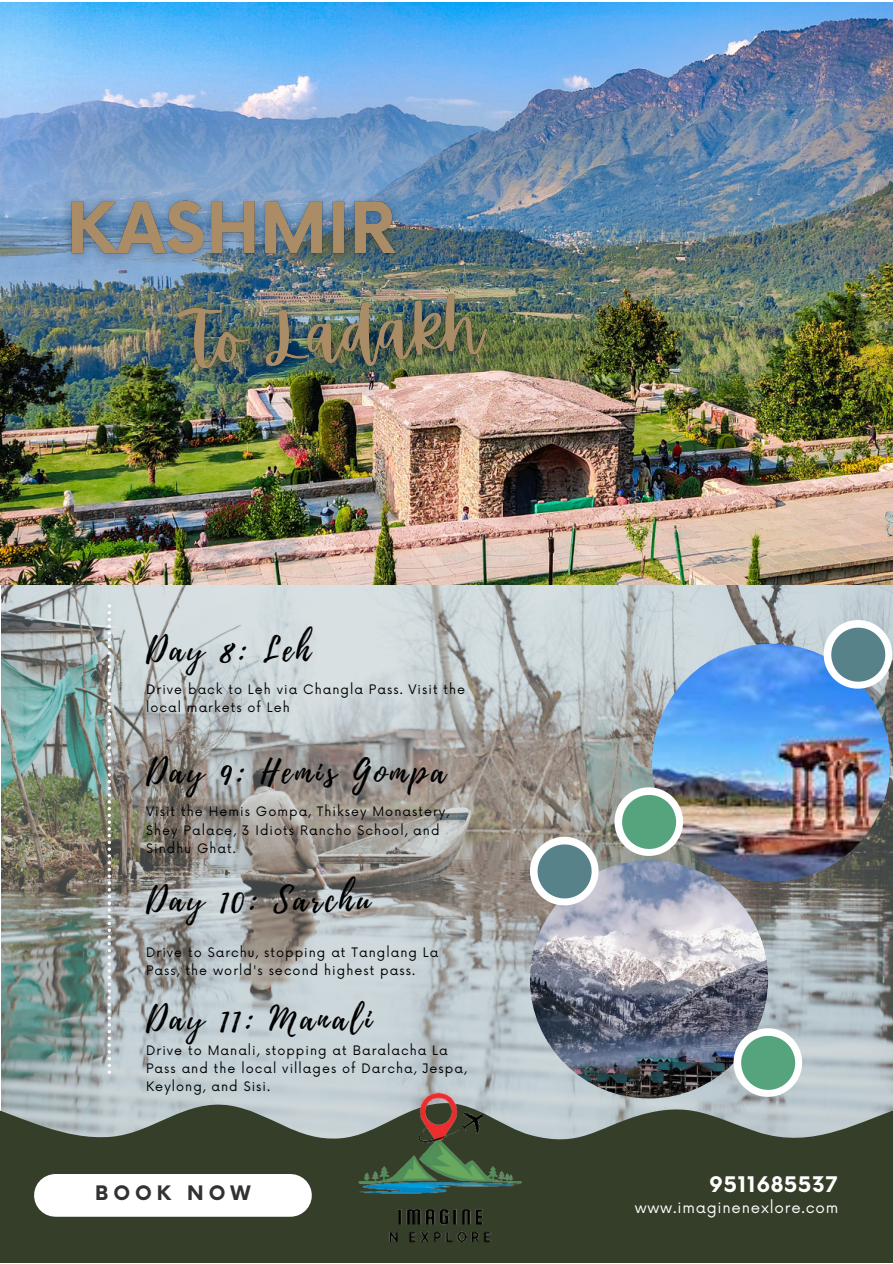
<style>
.page{position:relative;width:893px;height:1264px;background:#fff}
.page>*{position:absolute;margin:0;border:0;box-sizing:border-box;transform-origin:0 0}
.t1{font:33px "Playlist Script";letter-spacing:.1em;color:#000}
.t2{font:700 21px "Now";letter-spacing:.025em;color:#fff}
.t3{font:700 19.5px "Now";letter-spacing:.255em;color:#323232}
.t4{font:15px "Now";letter-spacing:.05em;color:#fff}
.t5{font:12.75px/18px "Now";letter-spacing:.08em;color:#000}
</style>
<div class="page">
<img style="left:0;top:2px;width:892px;height:583px">
<img style="left:2px;top:585px;width:890px;height:513px">
<svg style="left:108px;top:604px;width:3px;height:469px"></svg>
<svg style="left:0;top:1098px;width:892px;height:164px;background:#4c5644"></svg>
<img style="left:652px;top:643px;width:238px;height:238px;border-radius:50%">
<img style="left:530px;top:860px;width:238px;height:238px;border-radius:50%">
<div style="left:55px;top:1173px;width:235px;height:43px;background:#fff"></div>
<svg style="left:823px;top:620px;width:69px;height:68px"></svg>
<svg style="left:614px;top:787px;width:69px;height:69px"></svg>
<svg style="left:733px;top:1028px;width:69px;height:68px"></svg>
<svg style="left:530px;top:836px;width:68px;height:69px"></svg>
<img style="left:266px;top:1006px;width:348px;height:256px">
<img style="left:54px;top:185px;width:359px;height:89px">
<img style="left:158px;top:276px;width:350px;height:121px">
<p class="t1" style="left:146px;top:626px;width:166px">Day 8: Leh</p>
<p class="t5" style="left:146px;top:681px;width:320px">Drive back to Leh via Changla Pass. Visit the local markets of Leh</p>
<p class="t1" style="left:146px;top:748px;width:300px">Day 9: Hemis Gompa</p>
<p class="t5" style="left:146px;top:803px;width:304px">Visit the Hemis Gompa, Thiksey Monastery,<br>Shey Palace, 3 Idiots Rancho School, and<br>Sindhu Ghat.</p>
<p class="t1" style="left:146px;top:876px;width:225px">Day 10: Sarchu</p>
<p class="t5" style="left:146px;top:943px;width:294px">Drive to Sarchu, stopping at Tanglang La<br>Pass, the world's second highest pass.</p>
<p class="t1" style="left:146px;top:995px;width:227px">Day 11: Manali</p>
<p class="t5" style="left:146px;top:1041px;width:322px">Drive to Manali, stopping at Baralacha La<br>Pass and the local villages of Darcha, Jespa,<br>Keylong, and Sisi.</p>
<p class="t3" style="left:95px;top:1182px;width:157px">BOOK NOW</p>
<p class="t2" style="left:709px;top:1173px;width:129px">9511685537</p>
<p class="t4" style="left:634px;top:1198px;width:205px">www.imaginenexlore.com</p>
</div>
